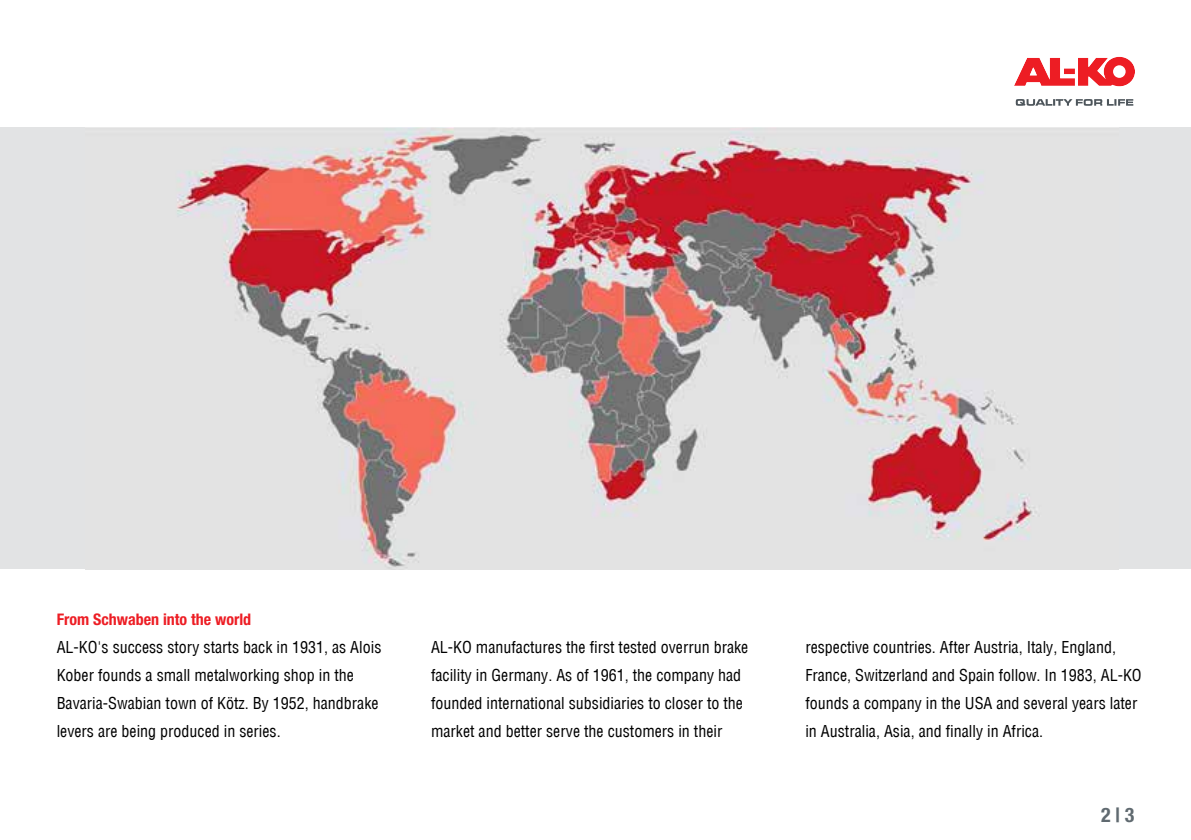
<style>
.page{position:relative;width:1191px;height:840px;background:#fff}
.page>*{position:absolute;margin:0;border:0;box-sizing:border-box;transform-origin:0 0}
.t1{font:700 condensed 20px "Helvetica Neue LT Std";color:#606a70}
.t2{font:condensed 16px/28px "Helvetica Com";color:#000}
.t3{font:700 condensed 16px "Helvetica Neue LT Std";color:#ed1d24}
</style>
<div class="page">
<svg style="left:1014px;top:57px;width:121px;height:29px"></svg>
<svg style="left:1015px;top:99px;width:118px;height:7px"></svg>
<div style="left:0;top:127px;width:1191px;height:441px;background:#e2e3e4"></div>
<img style="left:85px;top:127px;width:1034px;height:442px">
<p class="t3" style="left:57px;top:609px;width:196px">from schwaben into the world</p>
<p class="t2" style="left:57px;top:632px;width:326px">AL-KO's success story starts back in 1931, as Alois Kober founds a small metalworking shop in the Bavaria-Swabian town of Kötz. By 1952, handbrake levers are being produced in series.</p>
<p class="t2" style="left:431px;top:632px;width:319px">AL-KO manufactures the first tested overrun brake facility in Germany. As of 1961, the company had founded international subsidiaries to closer to the market and better serve the customers in their</p>
<p class="t2" style="left:805px;top:632px;width:338px">respective countries. After Austria, Italy, England, France, Switzerland and Spain follow. In 1983, AL-KO founds a company in the USA and several years later in Australia, Asia, and finally in Africa.</p>
<p class="t1" style="left:1101px;top:802px;width:35px">2 | 3</p>
</div>
